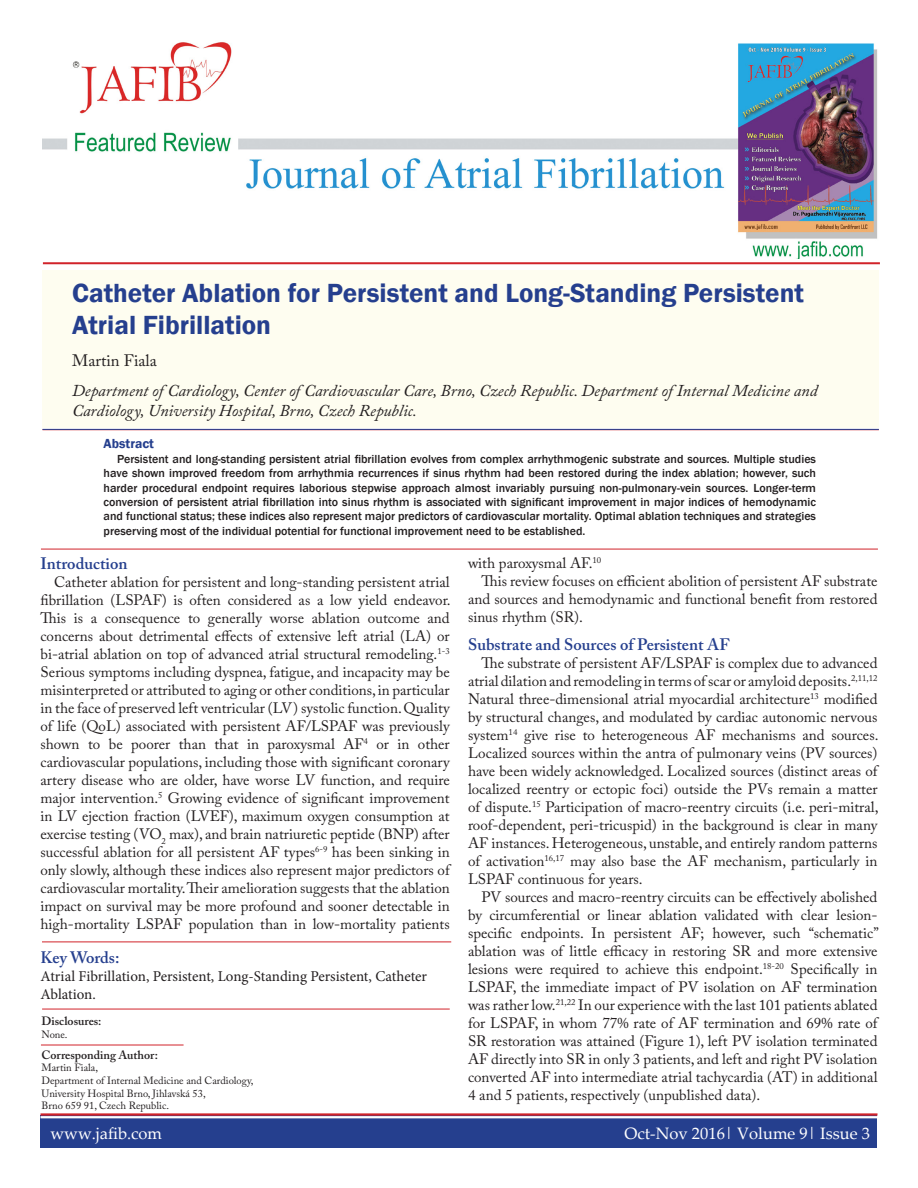
<style>
.page{position:relative;width:918px;height:1188px;background:#fff}
.page>*{position:absolute;margin:0;border:0;box-sizing:border-box;transform-origin:0 0}
._05_Article_Title{font:600 27px/32.4px "Franklin Gothic";color:#253f8e}
._07_Author_Affiliati{font:italic 16.5px/19.8px "Adobe Caslon Pro";color:#231f20}
.white_header_for_blu{font:16.5px "Palatino Linotype";color:#fff}
._10_Body_Text{font:600 16.5px "Adobe Caslon Pro";color:#253f8e}
._11_Body_Header{font:600 16.5px "Adobe Caslon Pro";color:#253f8e}
._06_Author_block{font:16.5px "Adobe Caslon Pro";color:#231f20}
._10_Body_Text-2{font:15px/18px "Adobe Caslon Pro";color:#231f20;text-align:justify}
.t1{font:15px/18px "Minion Pro";letter-spacing:-.005em;color:#231f20}
._08_Abstract_Header{font:600 13.5px "Franklin Gothic";color:#253f8e}
._09_Abstract_Body{font:500 12px/14.4px "Franklin Gothic";color:#231f20;text-align:justify}
._13_small_text_for_h{font:600 12px "Adobe Caslon Pro";color:#231f20}
._14_Small_text_heade{font:600 12px "Adobe Caslon Pro";color:#231f20}
._13_small_text_for_h-2{font:10.5px "Adobe Caslon Pro";color:#231f20}
</style>
<div class="page">
<div style="left:42px;top:270px;width:837px;height:158px;background:#fefdf0"></div>
<hr style="left:41px;top:549px;width:837px;height:1px;background:#d1232a">
<hr style="left:42px;top:1009px;width:408px;height:1px;background:#d1232a">
<hr style="left:41px;top:1045px;width:143px;height:1px;background:#d1232a">
<hr style="left:42px;top:942px;width:409px;height:1px;background:#d1232a">
<div style="left:40px;top:1115px;width:838px;height:33px;background:#253f8e"></div>
<hr style="left:40px;top:1113px;width:838px;height:3px;background:#d1232a">
<hr style="left:40px;top:1116px;width:838px;height:2px;background:#fff">
<hr style="left:42px;top:429px;width:837px;height:1px;background:#253f8e">
<hr style="left:43px;top:262px;width:837px;height:3px;background:#d1232a">
<img style="left:42px;top:42px;width:836px;height:216px">
<p class="_05_Article_Title" style="left:72px;top:277px;width:733px">Catheter Ablation for Persistent and Long-Standing Persistent<br>Atrial Fibrillation</p>
<p class="_06_Author_block" style="left:72px;top:351px;width:86px">Martin Fiala</p>
<p class="_07_Author_Affiliati" style="left:72px;top:380px;width:747px">Department of Cardiology, Center of Cardiovascular Care, Brno, Czech Republic. Department of Internal Medicine and<br>Cardiology, University Hospital, Brno, Czech Republic.</p>
<p class="_08_Abstract_Header" style="left:104px;top:435px;width:52px">Abstract</p>
<p class="_09_Abstract_Body" style="left:104px;top:452px;width:714px;text-indent:14px">Persistent and long-standing persistent atrial fibrillation evolves from complex arrhythmogenic substrate and sources. Multiple studies have shown improved freedom from arrhythmia recurrences if sinus rhythm had been restored during the index ablation; however, such harder procedural endpoint requires laborious stepwise approach almost invariably pursuing non-pulmonary-vein sources. Longer-term conversion of persistent atrial fibrillation into sinus rhythm is associated with significant improvement in major indices of hemodynamic and functional status; these indices also represent major predictors of cardiovascular mortality. Optimal ablation techniques and strategies preserving most of the individual potential for functional improvement need to be established.</p>
<p class="_11_Body_Header" style="left:40px;top:554px;width:89px">Introduction</p>
<p class="_10_Body_Text-2" style="left:40px;top:573px;width:412px;text-indent:14px">Catheter ablation for persistent and long-standing persistent atrial fibrillation (LSPAF) is often considered as a low yield endeavor.<br>This is a consequence to generally worse ablation outcome and concerns about detrimental effects of extensive left atrial (LA) or bi-atrial ablation on top of advanced atrial structural remodeling.<sup>1-3<br></sup>Serious symptoms including dyspnea, fatigue, and incapacity may be misinterpreted or attributed to aging or other conditions, in particular in the face of preserved left ventricular (LV) systolic function. Quality of life (QoL) associated with persistent AF/LSPAF was previously shown to be poorer than that in paroxysmal AF<sup>4</sup> or in other cardiovascular populations, including those with significant coronary artery disease who are older, have worse LV function, and require major intervention.<sup>5</sup> Growing evidence of significant improvement in LV ejection fraction (LVEF), maximum oxygen consumption at exercise testing (VO<sub>2</sub> max), and brain natriuretic peptide (BNP) after successful ablation for all persistent AF types<sup>6-9</sup> has been sinking in only slowly, although these indices also represent major predictors of cardiovascular mortality. Their amelioration suggests that the ablation impact on survival may be more profound and sooner detectable in high-mortality LSPAF population than in low-mortality patients</p>
<p class="_11_Body_Header" style="left:41px;top:947px;width:80px">Key Words:</p>
<p class="t1" style="left:41px;top:967px;width:388px">Atrial Fibrillation, Persistent, Long-Standing Persistent, Catheter<br>Ablation.</p>
<p class="_14_Small_text_heade" style="left:42px;top:1014px;width:62px">Disclosures:</p>
<p class="_13_small_text_for_h-2" style="left:42px;top:1028px;width:28px">None.</p>
<p class="_13_small_text_for_h" style="left:42px;top:1048px;width:118px">Corresponding Author:</p>
<p class="_13_small_text_for_h-2" style="left:42px;top:1062px;width:58px">Martin Fiala,</p>
<p class="_13_small_text_for_h-2" style="left:42px;top:1074px;width:214px">Department of Internal Medicine and Cardiology,</p>
<p class="_13_small_text_for_h-2" style="left:42px;top:1087px;width:166px">University Hospital Brno, Jihlavská 53,</p>
<p class="_13_small_text_for_h-2" style="left:42px;top:1099px;width:129px">Brno 659 91, Czech Republic.</p>
<p class="_10_Body_Text-2" style="left:468px;top:554px;width:135px">with paroxysmal AF.<sup>10</sup></p>
<p class="_10_Body_Text-2" style="left:468px;top:572px;width:411px;text-indent:14px">This review focuses on efficient abolition of persistent AF substrate and sources and hemodynamic and functional benefit from restored sinus rhythm (SR).</p>
<p class="_10_Body_Text" style="left:468px;top:635px;width:263px">Substrate and Sources of Persistent AF</p>
<p class="_10_Body_Text-2" style="left:468px;top:654px;width:412px;text-indent:14px">The substrate of persistent AF/LSPAF is complex due to advanced atrial dilation and remodeling in terms of scar or amyloid deposits.<sup>2,11,12<br></sup>Natural three-dimensional atrial myocardial architecture<sup>13</sup> modified by structural changes, and modulated by cardiac autonomic nervous system<sup>14</sup> give rise to heterogeneous AF mechanisms and sources.<br>Localized sources within the antra of pulmonary veins (PV sources) have been widely acknowledged. Localized sources (distinct areas of localized reentry or ectopic foci) outside the PVs remain a matter of dispute.<sup>15</sup> Participation of macro-reentry circuits (i.e. peri-mitral, roof-dependent, peri-tricuspid) in the background is clear in many AF instances. Heterogeneous, unstable, and entirely random patterns of activation<sup>16,17</sup> may also base the AF mechanism, particularly in LSPAF continuous for years.</p>
<p class="_10_Body_Text-2" style="left:468px;top:888px;width:412px;text-indent:14px">PV sources and macro-reentry circuits can be effectively abolished by circumferential or linear ablation validated with clear lesion&shy;specific endpoints. In persistent AF; however, such “schematic” ablation was of little efficacy in restoring SR and more extensive lesions were required to achieve this endpoint.<sup>18-20</sup> Specifically in LSPAF, the immediate impact of PV isolation on AF termination was rather low.<sup>21,22</sup> In our experience with the last 101 patients ablated for LSPAF, in whom 77% rate of AF termination and 69% rate of SR restoration was attained (Figure 1), left PV isolation terminated AF directly into SR in only 3 patients, and left and right PV isolation converted AF into intermediate atrial tachycardia (AT) in additional 4 and 5 patients, respectively (unpublished data).</p>
<p class="white_header_for_blu" style="left:51px;top:1122px;width:113px">www.jafib.com</p>
<p class="white_header_for_blu" style="left:625px;top:1122px;width:247px">Oct-Nov 2016| Volume 9| Issue 3</p>
</div>
